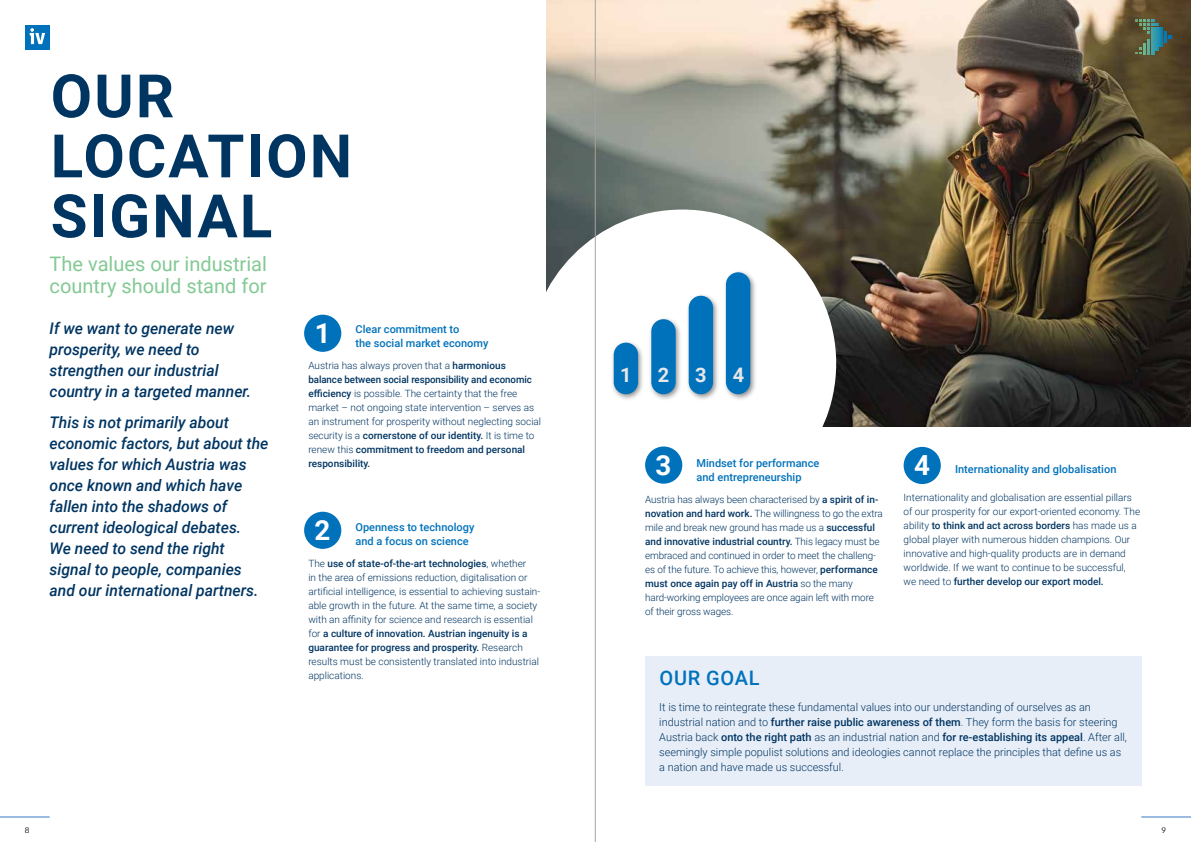
<style>
.page{position:relative;width:1191px;height:842px;background:#fff}
.page>*{position:absolute;margin:0;border:0;box-sizing:border-box;transform-origin:0 0}
.t1{font:700 60px/60px "Roboto";letter-spacing:.035em;color:#003562}
.t2{font:700 27.7px "Roboto";color:#fff}
.t3{font:20px/22px "Roboto";color:#83c994}
.t4{font:500 20px "Roboto";letter-spacing:.035em;color:#0072bc}
.t5{font:700 20px "Roboto";color:#e6e7e9}
.t6{font:italic 500 16px/21px "Roboto";color:#003562}
.t7{font:300 11px/15px "Roboto";color:#003562}
.t8{font:500 11px/14px "Roboto";color:#0072bc}
.t9{font:300 10px/14px "Roboto";color:#003562}
.t10{font:300 8px "Lato";color:#231f20}
.s1{font-weight:500}
</style>
<div class="page">
<img style="left:546px;top:0;width:645px;height:426px">
<div style="left:528px;top:210px;width:308px;height:307px;background:#fff;border-radius:50%"></div>
<div style="left:304px;top:315px;width:37px;height:37px;background:#0072bc;border-radius:50%"></div>
<div style="left:304px;top:512px;width:37px;height:37px;background:#0072bc;border-radius:50%"></div>
<div style="left:645px;top:446px;width:37px;height:38px;background:#0072bc;border-radius:50%"></div>
<div style="left:903px;top:447px;width:37px;height:37px;background:#0072bc;border-radius:50%"></div>
<div style="left:610px;top:269px;width:147px;height:132px;background:#231f20;opacity:.5"></div>
<div style="left:726px;top:272px;width:24px;height:122px;background:#0072bc;border-radius:12px"></div>
<div style="left:688px;top:296px;width:25px;height:98px;background:#0072bc;border-radius:12px"></div>
<div style="left:651px;top:319px;width:24px;height:75px;background:#0072bc;border-radius:12px"></div>
<div style="left:614px;top:343px;width:24px;height:51px;background:#0072bc;border-radius:12px"></div>
<div style="left:645px;top:656px;width:496px;height:129px;background:#e8eef8"></div>
<hr style="left:595px;top:0;width:1px;height:842px;background:#a7a2a0">
<hr style="left:0;top:817px;width:50px;height:1px;background:#7ca7d8">
<hr style="left:1141px;top:817px;width:50px;height:1px;background:#7ca7d8">
<div style="left:25px;top:25px;width:24px;height:25px;background:#0072bc"></div>
<svg style="left:30px;top:28px;width:15px;height:16px"></svg>
<svg style="left:1135px;top:19px;width:36px;height:35px"></svg>
<h1 class="t1" style="left:51px;top:64px;width:303px">OUR<br>LOCATION<br>SIGNAL</h1>
<h3 class="t3" style="left:50px;top:252px;width:219px">The values our industrial country should stand for</h3>
<h3 class="t6" style="left:50px;top:318px;width:203px">If we want to generate new prosperity, we need to strengthen our industrial country in a targeted manner.</h3>
<p class="t6" style="left:50px;top:411px;width:220px">This is not primarily about economic factors, but about the values for which Austria was once known and which have fallen into the shadows of current ideological debates.<br>We need to send the right signal to people, companies and our international partners.</p>
<h2 class="t2" style="left:315px;top:314px;width:17px">1</h2>
<p class="t8" style="left:355px;top:321px;width:134px">Clear commitment to<br>the social market economy</p>
<p class="t9" style="left:308px;top:358px;width:234px">Austria has always proven that a <span class="s1">harmonious balance between social responsibility and economic efficiency</span> is possible. The certainty that the free market – not ongoing state intervention – serves as an instrument for prosperity without neglecting social security is a <span class="s1">cornerstone of our identity.</span> It is time to renew this <span class="s1">commitment to freedom and personal responsibility.</span></p>
<h2 class="t2" style="left:314px;top:511px;width:17px">2</h2>
<p class="t8" style="left:355px;top:519px;width:120px">Openness to technology and a focus on science</p>
<p class="t9" style="left:308px;top:556px;width:233px">The <span class="s1">use of state-of-the-art technologies</span>, whether<br>in the area of emissions reduction, digitalisation or artificial intelligence, is essential to achieving sustain&shy;able growth in the future. At the same time, a society with an affinity for science and research is essential for <span class="s1">a culture of innovation. Austrian ingenuity is a guarantee for progress and prosperity.</span> Research results must be consistently translated into industrial applications.</p>
<h3 class="t5" style="left:620px;top:361px;width:13px">1</h3>
<h3 class="t5" style="left:658px;top:361px;width:13px">2</h3>
<h3 class="t5" style="left:695px;top:361px;width:13px">3</h3>
<h3 class="t5" style="left:733px;top:361px;width:13px">4</h3>
<h2 class="t2" style="left:655px;top:446px;width:17px">3</h2>
<h2 class="t2" style="left:914px;top:446px;width:17px">4</h2>
<p class="t8" style="left:696px;top:456px;width:124px">Mindset for performance and entrepreneurship</p>
<p class="t9" style="left:645px;top:492px;width:239px">Austria has always been characterised by <span class="s1">a spirit of in&shy;novation and hard work.</span> The willingness to go the extra mile and break new ground has made us a <span class="s1">successful and innovative industrial country.</span> This legacy must be embraced and continued in order to meet the challeng&shy;es of the future. To achieve this, however, <span class="s1">performance must once again pay off in Austria</span> so the many hard-working employees are once again left with more of their gross wages.</p>
<p class="t8" style="left:955px;top:462px;width:163px">Internationality and globalisation</p>
<p class="t9" style="left:903px;top:490px;width:238px">Internationality and globalisation are essential pillars of our prosperity for our export-oriented economy. The ability <span class="s1">to think and act across borders</span> has made us a global player with numerous hidden champions. Our innovative and high-quality products are in demand worldwide. If we want to continue to be successful, we need to <span class="s1">further develop our export model.</span></p>
<h3 class="t4" style="left:659px;top:664px;width:101px">OUR GOAL</h3>
<p class="t7" style="left:659px;top:699px;width:469px">It is time to reintegrate these fundamental values into our understanding of ourselves as an industrial nation and to <span class="s1">further raise public awareness of them</span>. They form the basis for steering Austria back <span class="s1">onto the right path</span> as an industrial nation and <span class="s1">for re-establishing its appeal</span>. After all, seemingly simple populist solutions and ideologies cannot replace the principles that define us as a nation and have made us successful.</p>
<p class="t10" style="left:25px;top:824px;width:6px">8</p>
<p class="t10" style="left:1161px;top:824px;width:6px">9</p>
</div>
